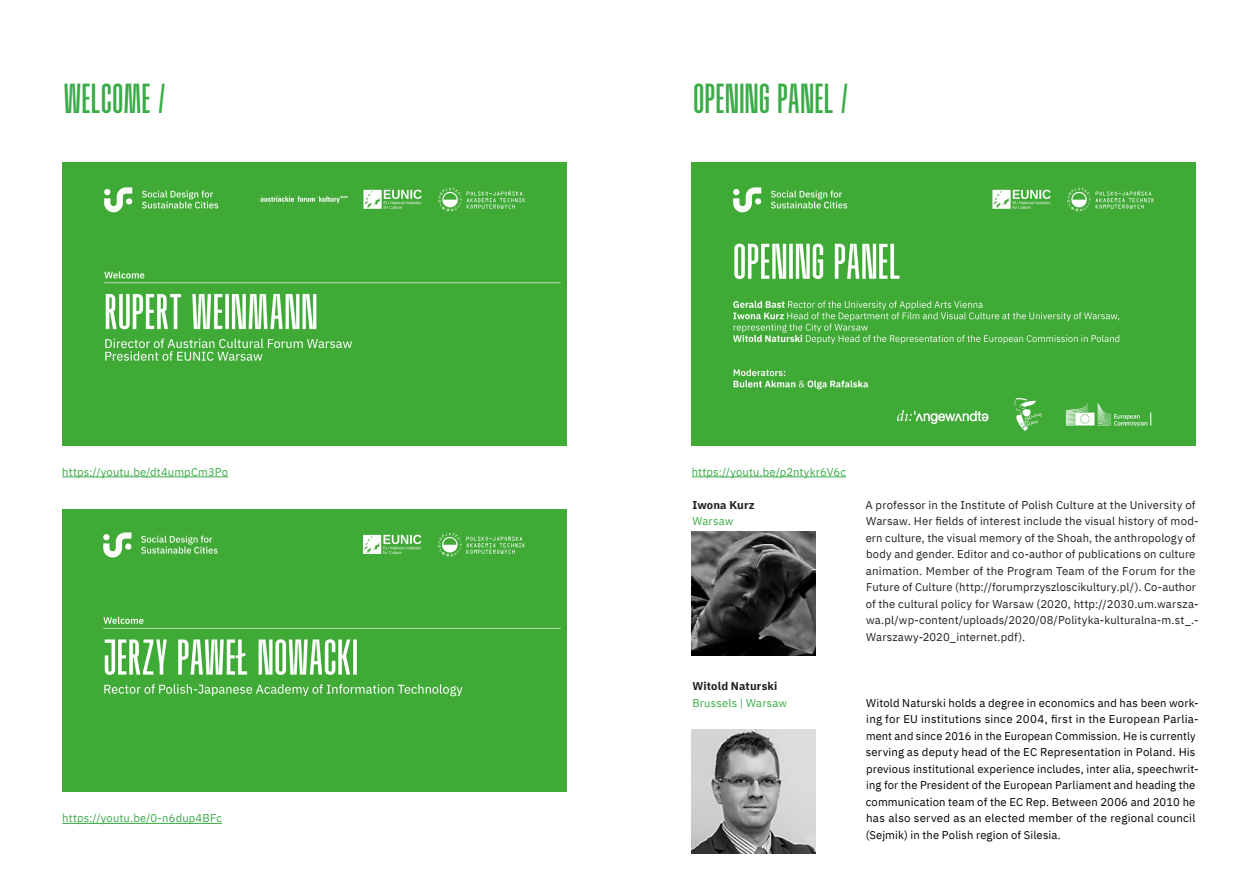
<style>
.page{position:relative;width:1259px;height:893px;background:#fff}
.page>*{position:absolute;margin:0;border:0;box-sizing:border-box;transform-origin:0 0}
.t1{font:900 37.5px "Pionek";letter-spacing:-.005em;color:#3aac47}
.t2{font:11.25px/16.5px "IBM Plex Sans";letter-spacing:.01em;color:#231f20}
.t3{font:11.25px/16.5px "IBM Plex Sans";letter-spacing:.015em;color:#000}
.t4{font:11.25px "IBM Plex Sans";letter-spacing:.01em;color:#3aac47}
.t5{font:700 11.25px "IBM Plex Sans";letter-spacing:.01em;color:#231f20}
</style>
<div class="page">
<img style="left:62px;top:162px;width:504px;height:283px">
<img style="left:692px;top:162px;width:503px;height:284px">
<img style="left:692px;top:532px;width:124px;height:124px">
<img style="left:692px;top:730px;width:124px;height:124px">
<img style="left:62px;top:509px;width:504px;height:282px">
<hr style="left:62px;top:477px;width:166px;height:1px;background:#3aac47">
<hr style="left:62px;top:823px;width:160px;height:1px;background:#3aac47">
<hr style="left:692px;top:477px;width:154px;height:1px;background:#3aac47">
<h1 class="t1" style="left:63px;top:75px;width:103px">WELCOME /</h1>
<p class="t4" style="left:62px;top:463px;width:167px">https://youtu.be/dt4umpCm3Po</p>
<p class="t4" style="left:62px;top:810px;width:161px">https://youtu.be/0-n6dup4BFc</p>
<h1 class="t1" style="left:693px;top:75px;width:157px">OPENING PANEL /</h1>
<p class="t4" style="left:692px;top:463px;width:156px">https://youtu.be/p2ntykr6V6c</p>
<p class="t5" style="left:692px;top:496px;width:64px">Iwona Kurz</p>
<p class="t4" style="left:692px;top:513px;width:42px">Warsaw</p>
<p class="t5" style="left:692px;top:677px;width:87px">Witold Naturski</p>
<p class="t4" style="left:692px;top:694px;width:96px">Brussels | Warsaw</p>
<p class="t2" style="left:865px;top:496px;width:335px">A professor in the Institute of Polish Culture at the University of Warsaw. Her fields of interest include the visual history of mod&shy;ern culture, the visual memory of the Shoah, the anthropology of body and gender. Editor and co-author of publications on culture animation. Member of the Program Team of the Forum for the Future of Culture (http://forumprzyszloscikultury.pl/). Co-author of the cultural policy for Warsaw (2020, http://2030.um.warsza&shy;wa.pl/wp-content/uploads/2020/08/Polityka-kulturalna-m.st_.- Warszawy-2020_internet.pdf).</p>
<p class="t3" style="left:865px;top:694px;width:334px">Witold Naturski holds a degree in economics and has been work&shy;ing for EU institutions since 2004, first in the European Parlia&shy;ment and since 2016 in the European Commission. He is currently serving as deputy head of the EC Representation in Poland. His previous institutional experience includes, inter alia, speechwrit&shy;ing for the President of the European Parliament and heading the communication team of the EC Rep. Between 2006 and 2010 he has also served as an elected member of the regional council (Sejmik) in the Polish region of Silesia.</p>
</div>
